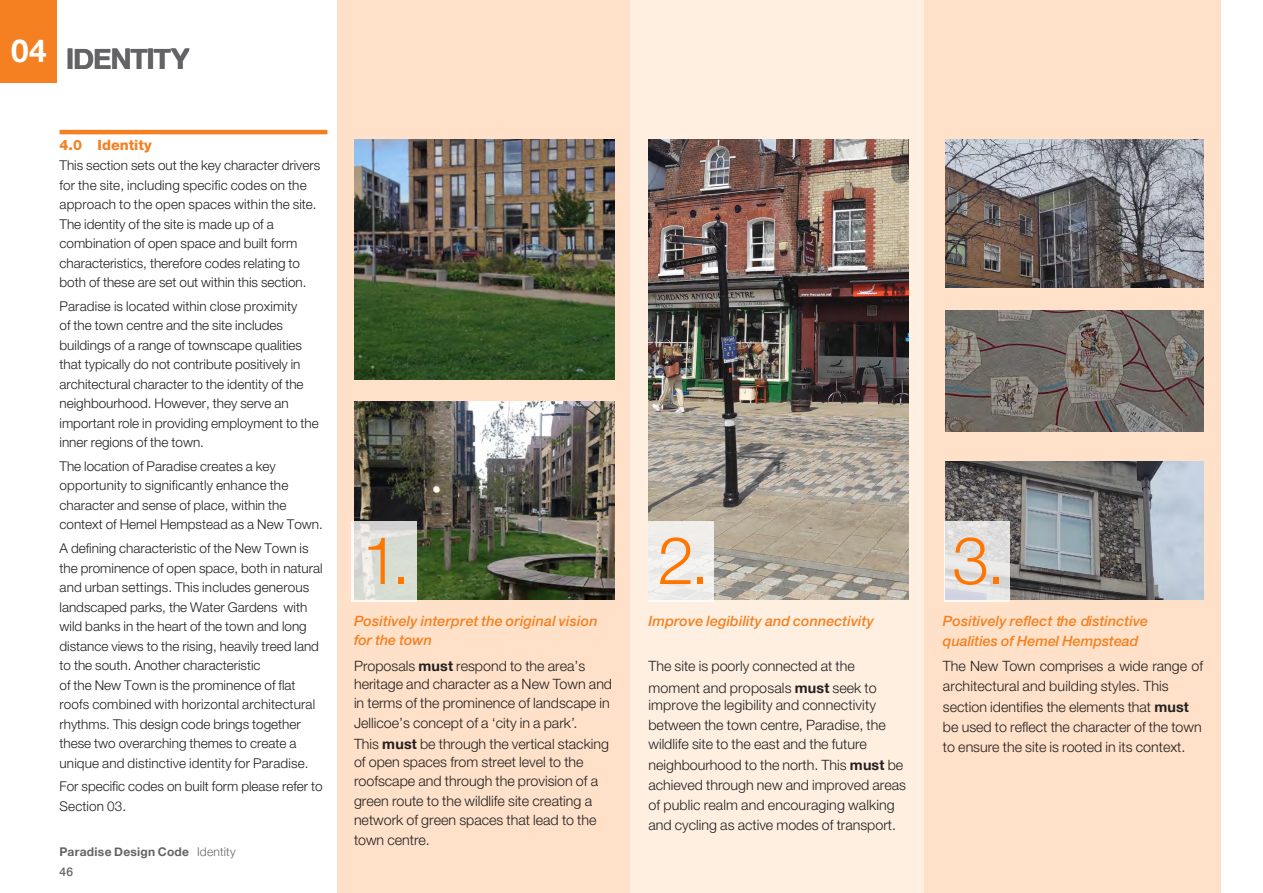
<style>
.page{position:relative;width:1263px;height:893px;background:#fff}
.page>*{position:absolute;margin:0;border:0;box-sizing:border-box;transform-origin:0 0}
.TEXT_plain{font:300 66px "Helvetica Neue";color:#ff7500}
.t1{font:700 31.5px "Helvetica Neue";color:#fff}
.TITLE_A__85_heavy{font:700 28.5px "Helvetica Neue";letter-spacing:-.045em;color:#636366}
.TEXT_plain-2{font:300 14.25px/19.5px "Helvetica Neue LT Std";color:#231f20}
.TEXT_plain-3{font:italic 500 14.25px/19.5px "Helvetica Neue LT Std";letter-spacing:.01em;color:#f58021}
.TEXT_plain-4{font:800 14.25px "Helvetica Neue LT Std";color:#f58021}
.TEXT_plain-5{font:300 13.5px/19.5px "Helvetica Neue LT Std";color:#231f20}
.TEXT_plain-6{font:700 12px "Helvetica Neue";letter-spacing:.02em;color:#636366}
.t2{font:500 12px "Helvetica Neue";color:#636366}
.s1{font-weight:300}
.s2{font-family:"Helvetica Neue";font-weight:700}
.s3{font-family:"Helvetica Neue"}
</style>
<div class="page">
<div style="left:0;top:0;width:57px;height:82px;background:#f58021"></div>
<div style="left:337px;top:0;width:293px;height:893px;background:#fee1c8"></div>
<div style="left:630px;top:0;width:295px;height:893px;background:#feefe1"></div>
<div style="left:925px;top:0;width:296px;height:893px;background:#fee1c8"></div>
<hr style="left:60px;top:130px;width:267px;height:4px;background:#f58021">
<img style="left:648px;top:140px;width:261px;height:460px">
<img style="left:945px;top:140px;width:258px;height:147px">
<img style="left:945px;top:311px;width:258px;height:120px">
<img style="left:945px;top:461px;width:258px;height:139px">
<img style="left:354px;top:402px;width:260px;height:198px">
<img style="left:354px;top:140px;width:260px;height:240px">
<svg style="left:351px;top:521px;width:66px;height:81px;fill:#d7ddd3"></svg>
<svg style="left:944px;top:521px;width:65px;height:81px;fill:#e1e0e2"></svg>
<div style="left:648px;top:521px;width:66px;height:81px;background:#f0eeea"></div>
<h2 class="t1" style="left:11px;top:27px;width:37px">04</h2>
<p class="TITLE_A__85_heavy" style="left:66px;top:36px;width:125px">IDENTITY</p>
<p class="TEXT_plain-4" style="left:60px;top:136px;width:94px">4.0 Identity</p>
<p class="TEXT_plain-5" style="left:60px;top:155px;width:262px">This section sets out the key character drivers for the site, including specific codes on the approach to the open spaces within the site.<br>The identity of the site is made up of a combination of open space and built form characteristics, therefore codes relating to both of these are set out within this section.</p>
<p class="TEXT_plain-5" style="left:60px;top:296px;width:261px">Paradise is located within close proximity<br>of the town centre and the site includes buildings of a range of townscape qualities that typically do not contribute positively in architectural character to the identity of the neighbourhood. However, they serve an important role in providing employment to the inner regions of the town.</p>
<p class="TEXT_plain-5" style="left:60px;top:456px;width:265px">The location of Paradise creates a key opportunity to significantly enhance the character and sense of place, within the context of Hemel Hempstead as a New Town.</p>
<p class="TEXT_plain-5" style="left:60px;top:538px;width:265px">A defining characteristic of the New Town is the prominence of open space, both in natural and urban settings. This includes generous landscaped parks, the Water Gardens with wild banks in the heart of the town and long distance views to the rising, heavily treed land to the south. Another characteristic<br>of the New Town is the prominence of flat roofs combined with horizontal architectural rhythms. This design code brings together these two overarching themes to create a unique and distinctive identity for Paradise.</p>
<p class="TEXT_plain-5" style="left:60px;top:776px;width:265px">For specific codes on built form please refer to<br>Section 03.</p>
<p class="TEXT_plain-6" style="left:60px;top:842px;width:178px">Paradise Design Code <span class="s1">Identity</span></p>
<p class="t2" style="left:60px;top:862px;width:15px">46</p>
<p class="TEXT_plain" style="left:362px;top:507px;width:50px">1.</p>
<p class="TEXT_plain" style="left:658px;top:507px;width:53px">2.</p>
<p class="TEXT_plain" style="left:952px;top:507px;width:55px">3.</p>
<p class="TEXT_plain-3" style="left:354px;top:611px;width:245px">Positively interpret the original vision for the town</p>
<p class="TEXT_plain-2" style="left:354px;top:656px;width:260px;line-height:18.1px">Proposals <span class="s2">must</span> <span class="s3">r</span>espond to the area’s heritage and character as a New Town and</p>
<p class="TEXT_plain-2" style="left:354px;top:693px;width:257px">in terms of the prominence of landscape in<br>Jellicoe’s concept of a ‘city in a park’.</p>
<p class="TEXT_plain-2" style="left:354px;top:734px;width:256px;line-height:18.1px">This <span class="s2">must</span> be through the vertical stacking of open spaces from street level to the</p>
<p class="TEXT_plain-2" style="left:354px;top:771px;width:246px">roofscape and through the provision of a green route to the wildlife site creating a network of green spaces that lead to the town centre.</p>
<p class="TEXT_plain-3" style="left:648px;top:611px;width:227px">Improve legibility and connectivity</p>
<p class="TEXT_plain-2" style="left:648px;top:655px;width:230px;line-height:21.6px">The site is poorly connected at the moment and proposals <span class="s2">must</span> seek to</p>
<p class="TEXT_plain-2" style="left:648px;top:695px;width:239px">improve the legibility and connectivity between the town centre, Paradise, the wildlife site to the east and the future</p>
<p class="TEXT_plain-2" style="left:648px;top:755px;width:259px;line-height:20.1px">neighbourhood to the north. This <span class="s2">must</span> be achieved through new and improved areas of public realm and encouraging walking and cycling as active modes of transport.</p>
<p class="TEXT_plain-3" style="left:943px;top:610px;width:207px;line-height:20.2px">Positively reflect the distinctive qualities of Hemel Hempstead</p>
<p class="TEXT_plain-2" style="left:943px;top:656px;width:262px;line-height:20.2px">The New Town comprises a wide range of architectural and building styles. This section identifies the elements that <span class="s2">must </span>be used to reflect the character of the town to ensure the site is rooted in its context.</p>
</div>
